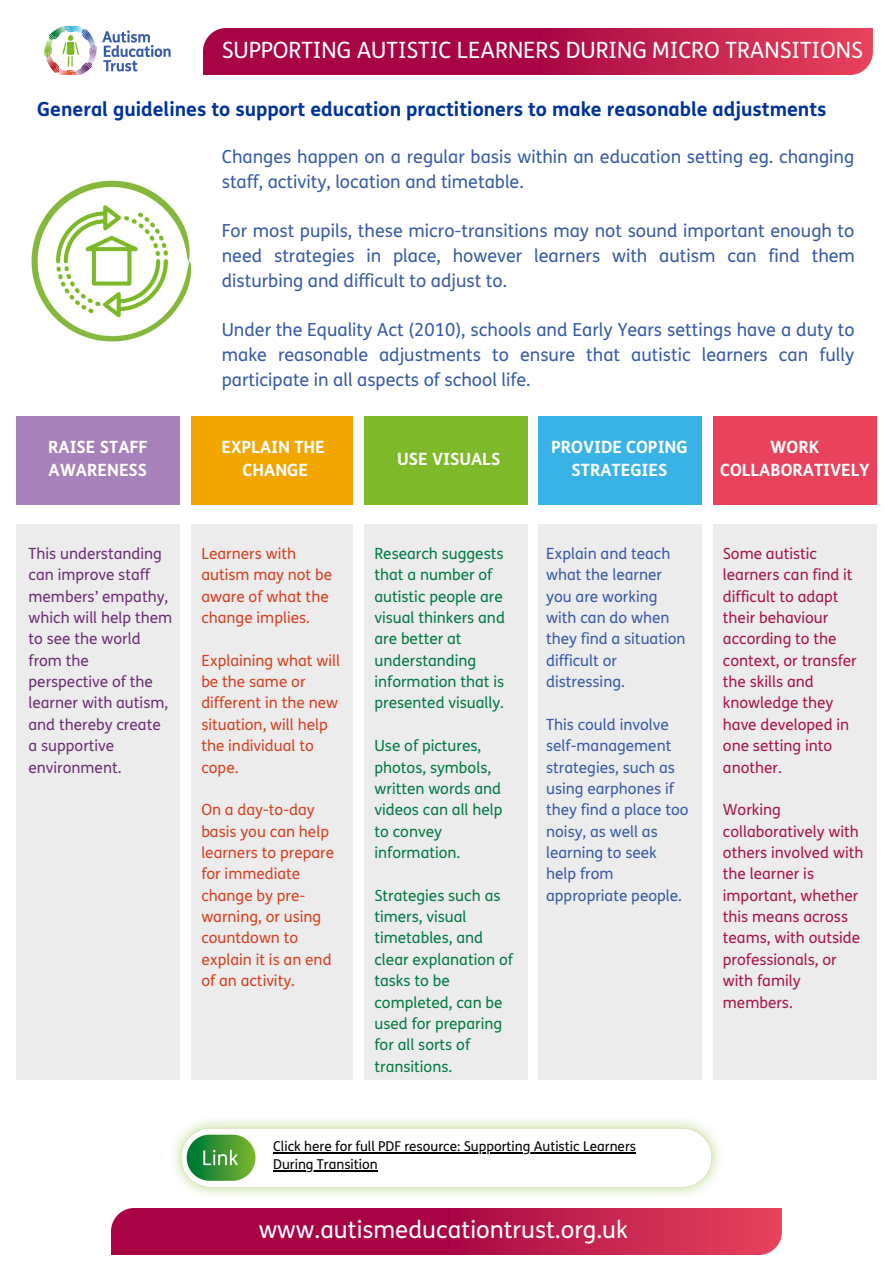
<style>
.page{position:relative;width:893px;height:1264px;background:#fff}
.page>*{position:absolute;margin:0;border:0;box-sizing:border-box;transform-origin:0 0}
.t1{font:24px "FS Me";color:#fff}
.t2{font:22.5px "FS Me";color:#fff}
.t3{font:700 19.5px "FS Me";color:#039}
.t4{font:18px/24.8px "FS Me";color:#375ba6;text-align:justify}
.t5{font:700 16.95px/23.5px "FS Me";color:#fff;text-align:center}
.t6{font:15.45px/21.3px "FS Me";color:#007a42}
.t7{font:15.45px/21.3px "FS Me";color:#a81546}
.t8{font:15.45px/21.3px "FS Me";color:#d54122}
.t9{font:15.45px/21.3px "FS Me";color:#375ba6}
.t10{font:15.45px/21.3px "FS Me";color:#6c3075}
.t11{font:13.5px/18px "FS Me";color:#000}
</style>
<div class="page">
<div style="left:17px;top:524px;width:163px;height:555px;background:#edecec"></div>
<div style="left:191px;top:524px;width:162px;height:555px;background:#edecec"></div>
<div style="left:364px;top:524px;width:163px;height:555px;background:#edecec"></div>
<div style="left:538px;top:524px;width:163px;height:555px;background:#edecec"></div>
<div style="left:713px;top:524px;width:163px;height:555px;background:#edecec"></div>
<div style="left:17px;top:416px;width:163px;height:89px;background:#a781b9"></div>
<div style="left:191px;top:416px;width:162px;height:89px;background:#f2a600"></div>
<div style="left:364px;top:416px;width:163px;height:89px;background:#7db928"></div>
<div style="left:538px;top:416px;width:163px;height:89px;background:#39b3e6"></div>
<div style="left:713px;top:416px;width:163px;height:89px;background:#e9425c"></div>
<img style="left:203px;top:29px;width:669px;height:46px">
<img style="left:44px;top:27px;width:127px;height:48px">
<img style="left:173px;top:1119px;width:547px;height:77px">
<img style="left:112px;top:1208px;width:669px;height:46px">
<img style="left:31px;top:180px;width:161px;height:162px">
<hr style="left:273px;top:1151px;width:363px;height:2px;background:#000">
<hr style="left:273px;top:1169px;width:104px;height:2px;background:#000">
<p class="t2" style="left:222px;top:41px;width:642px">SUPPORTING AUTISTIC LEARNERS DURING MICRO TRANSITIONS</p>
<p class="t3" style="left:37px;top:102px;width:790px">General guidelines to support education practitioners to make reasonable adjustments</p>
<p class="t4" style="left:222px;top:146px;width:634px">Changes happen on a regular basis within an education setting eg. changing staff, activity, location and timetable.</p>
<p class="t4" style="left:222px;top:220px;width:634px">For most pupils, these micro-transitions may not sound important enough to need strategies in place, however learners with autism can find them disturbing and difficult to adjust to.</p>
<p class="t4" style="left:222px;top:319px;width:634px">Under the Equality Act (2010), schools and Early Years settings have a duty to make reasonable adjustments to ensure that autistic learners can fully participate in all aspects of school life.</p>
<p class="t5" style="left:48px;top:437px;width:101px;text-align:left">RAISE STAFF<br>AWARENESS</p>
<p class="t5" style="left:222px;top:437px;width:105px">EXPLAIN THE<br>CHANGE</p>
<p class="t5" style="left:397px;top:448px;width:105px">USE VISUALS</p>
<p class="t5" style="left:551px;top:437px;width:138px">PROVIDE COPING<br>STRATEGIES</p>
<p class="t5" style="left:720px;top:437px;width:151px">WORK<br>COLLABORATIVELY</p>
<p class="t10" style="left:29px;top:544px;width:145px">This understanding can improve staff members’ empathy, which will help them to see the world from the perspective of the learner with autism, and thereby create a supportive environment.</p>
<p class="t8" style="left:201px;top:544px;width:132px">Learners with autism may not be aware of what the change implies.</p>
<p class="t8" style="left:201px;top:651px;width:140px">Explaining what will be the same or different in the new situation, will help the individual to cope.</p>
<p class="t8" style="left:201px;top:800px;width:134px">On a day-to-day basis you can help learners to prepare for immediate change by pre&shy;warning, or using countdown to explain it is an end of an activity.</p>
<p class="t6" style="left:374px;top:544px;width:132px">Research suggests that a number of autistic people are visual thinkers and are better at understanding information that is presented visually.</p>
<p class="t6" style="left:374px;top:736px;width:129px">Use of pictures, photos, symbols, written words and videos can all help to convey information.</p>
<p class="t6" style="left:374px;top:886px;width:140px">Strategies such as timers, visual timetables, and clear explanation of tasks to be completed, can be used for preparing for all sorts of transitions.</p>
<p class="t9" style="left:546px;top:544px;width:141px">Explain and teach what the learner you are working with can do when they find a situation difficult or distressing.</p>
<p class="t9" style="left:546px;top:715px;width:144px">This could involve self-management strategies, such as using earphones if they find a place too noisy, as well as learning to seek help from appropriate people.</p>
<p class="t11" style="left:273px;top:1138px;width:364px">Click here for full PDF resource: Supporting Autistic Learners<br>During Transition</p>
<h1 class="t1" style="left:259px;top:1220px;width:371px">www.autismeducationtrust.org.uk</h1>
<p class="t7" style="left:722px;top:544px;width:135px">Some autistic learners can find it difficult to adapt their behaviour according to the context, or transfer the skills and knowledge they have developed in one setting into another.</p>
<p class="t7" style="left:722px;top:800px;width:142px">Working collaboratively with others involved with the learner is important, whether this means across teams, with outside professionals, or with family members.</p>
</div>
